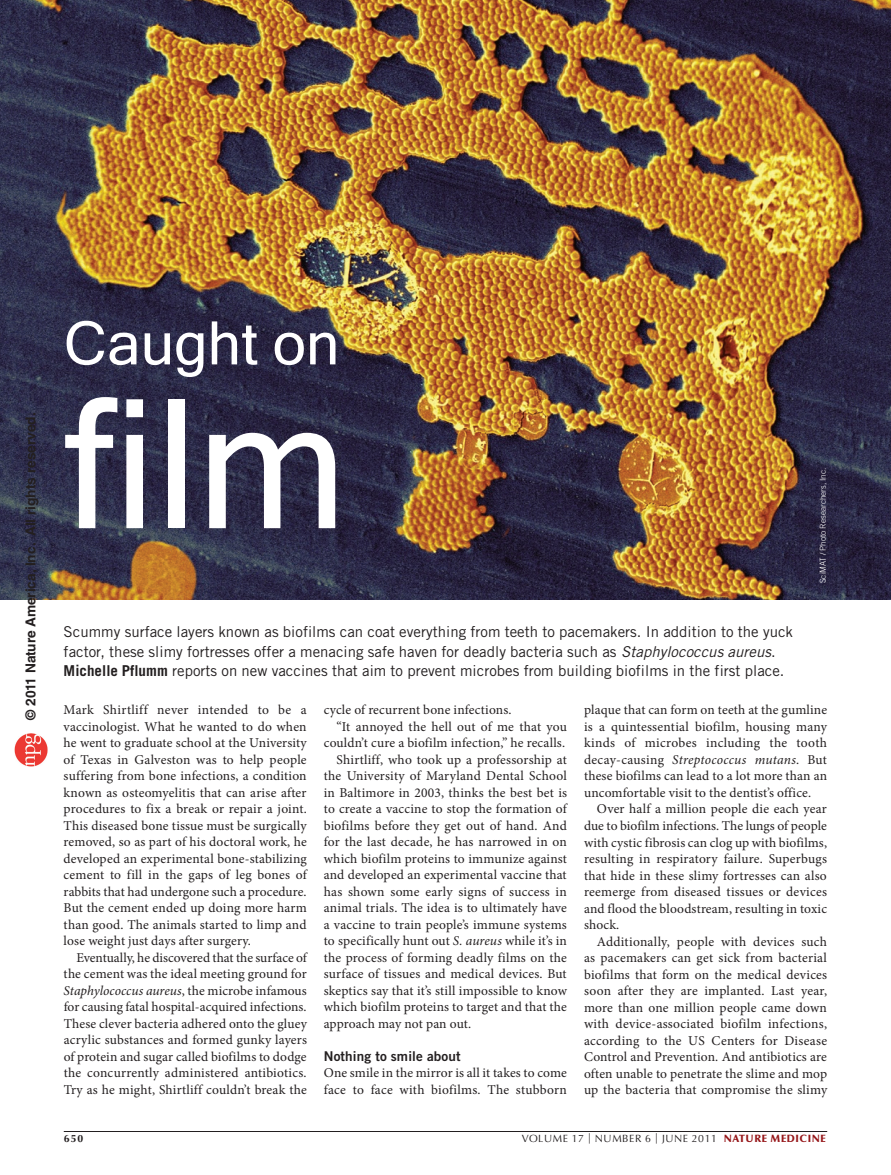
<style>
.page{position:relative;width:891px;height:1175px;background:#fff}
.page>*{position:absolute;margin:0;border:0;box-sizing:border-box;transform-origin:0 0}
.t1{font:180px "Microsoft Sans Serif";color:#fff}
.t2{font:60px "Microsoft Sans Serif";color:#fff}
.t3{font:15px/19.5px "Trade Gothic LT Std";color:#231f20}
.t4{font:700 13.65px "Helvetica LT Std";color:#231f20}
.t5{font:13.5px/16.5px "Minion Pro";letter-spacing:.01em;color:#231f20;text-align:justify}
.t6{font:13.5px "Trade Gothic LT Std Bd 2";letter-spacing:.01em;color:#231f20}
.t7{font:10.5px "Optima LT Std";letter-spacing:.05em;color:#231f20}
.t8{font:700 10.5px "Optima LT Std";color:#231f20}
.t9{font:300 8.25px "Trade Gothic LT Std";letter-spacing:-.005em;color:#fff}
.s1{font-style:italic}
.s2{font-weight:700}
.s3{font-weight:900;color:#961619}
</style>
<div class="page">
<hr style="left:64px;top:1131px;width:763px;height:1px;background:#231f20">
<img style="left:0;top:0;width:891px;height:599px">
<img style="left:14px;top:733px;width:33px;height:33px">
<p class="t4" style="left:22px;top:719px;width:308px;rotate:-90deg">© 2011 Nature America, Inc. All rights reserved.</p>
<h2 class="t2" style="left:64px;top:309px;width:277px">Caught on</h2>
<h1 class="t1" style="left:64px;top:362px;width:285px">film</h1>
<p class="t3" style="left:64px;top:622px;width:731px">Scummy surface layers known as biofilms can coat everything from teeth to pacemakers. In addition to the yuck factor, these slimy fortresses offer a menacing safe haven for deadly bacteria such as <span class="s1">Staphylococcus aureus</span>.<br><span class="s2">Michelle Pflumm</span> reports on new vaccines that aim to prevent microbes from building biofilms in the first place.</p>
<p class="t9" style="left:818px;top:583px;width:117px;rotate:-90deg">SciMAT / Photo Researchers, Inc.</p>
<p class="t5" style="left:64px;top:702px;width:245px">Mark Shirtliff never intended to be a vaccinologist. What he wanted to do when he went to graduate school at the University of Texas in Galveston was to help people suffering from bone infections, a condition known as osteomyelitis that can arise after procedures to fix a break or repair a joint.<br>This diseased bone tissue must be surgically removed, so as part of his doctoral work, he developed an experimental bone-stabilizing cement to fill in the gaps of leg bones of rabbits that had undergone such a procedure.<br>But the cement ended up doing more harm than good. The animals started to limp and lose weight just days after surgery.</p>
<p class="t5" style="left:64px;top:949px;width:245px;text-indent:13px">Eventually, he discovered that the surface of the cement was the ideal meeting ground for <span class="s1">Staphylococcus aureus</span>, the microbe infamous for causing fatal hospital-acquired infections.<br>These clever bacteria adhered onto the gluey acrylic substances and formed gunky layers of protein and sugar called biofilms to dodge the concurrently administered antibiotics.<br>Try as he might, Shirtliff couldn’t break the</p>
<p class="t5" style="left:324px;top:702px;width:189px">cycle of recurrent bone infections.</p>
<p class="t5" style="left:337px;top:718px;width:232px">“It annoyed the hell out of me that you</p>
<p class="t5" style="left:324px;top:735px;width:243px">couldn’t cure a biofilm infection,” he recalls.</p>
<p class="t5" style="left:337px;top:751px;width:232px">Shirtliff, who took up a professorship at</p>
<p class="t5" style="left:324px;top:768px;width:245px">the University of Maryland Dental School</p>
<p class="t5" style="left:324px;top:784px;width:245px">in Baltimore in 2003, thinks the best bet is</p>
<p class="t5" style="left:324px;top:801px;width:245px">to create a vaccine to stop the formation of</p>
<p class="t5" style="left:324px;top:817px;width:245px">biofilms before they get out of hand. And</p>
<p class="t5" style="left:324px;top:834px;width:245px">for the last decade, he has narrowed in on</p>
<p class="t5" style="left:324px;top:850px;width:245px">which biofilm proteins to immunize against</p>
<p class="t5" style="left:324px;top:867px;width:244px">and developed an experimental vaccine that</p>
<p class="t5" style="left:324px;top:883px;width:245px">has shown some early signs of success in</p>
<p class="t5" style="left:324px;top:900px;width:245px">animal trials. The idea is to ultimately have</p>
<p class="t5" style="left:324px;top:916px;width:245px">a vaccine to train people’s immune systems</p>
<p class="t5" style="left:324px;top:933px;width:245px">to specifically hunt out <span class="s1">S. aureus</span> while it’s in</p>
<p class="t5" style="left:324px;top:949px;width:245px">the process of forming deadly films on the</p>
<p class="t5" style="left:324px;top:966px;width:244px">surface of tissues and medical devices. But</p>
<p class="t5" style="left:324px;top:982px;width:245px">skeptics say that it’s still impossible to know</p>
<p class="t5" style="left:324px;top:999px;width:245px">which biofilm proteins to target and that the</p>
<p class="t5" style="left:324px;top:1015px;width:149px">approach may not pan out.</p>
<p class="t6" style="left:324px;top:1047px;width:138px">Nothing to smile about</p>
<p class="t5" style="left:324px;top:1065px;width:245px">One smile in the mirror is all it takes to come face to face with biofilms. The stubborn</p>
<p class="t5" style="left:584px;top:702px;width:245px">plaque that can form on teeth at the gumline is a quintessential biofilm, housing many kinds of microbes including the tooth decay-causing <span class="s1">Streptococcus mutans</span>. But these biofilms can lead to a lot more than an uncomfortable visit to the dentist’s office.</p>
<p class="t5" style="left:584px;top:801px;width:245px;text-indent:13px">Over half a million people die each year due to biofilm infections. The lungs of people with cystic fibrosis can clog up with biofilms, resulting in respiratory failure. Superbugs that hide in these slimy fortresses can also reemerge from diseased tissues or devices and flood the bloodstream, resulting in toxic shock.</p>
<p class="t5" style="left:584px;top:933px;width:245px;text-indent:13px">Additionally, people with devices such as pacemakers can get sick from bacterial biofilms that form on the medical devices soon after they are implanted. Last year, more than one million people came down with device-associated biofilm infections, according to the US Centers for Disease Control and Prevention. And antibiotics are often unable to penetrate the slime and mop up the bacteria that compromise the slimy</p>
<p class="t8" style="left:64px;top:1132px;width:21px">650</p>
<p class="t7" style="left:522px;top:1132px;width:305px">VOLUME 17 | NUMBER 6 | JUNE 2011 <span class="s3">NATURE MEDICINE</span></p>
</div>
